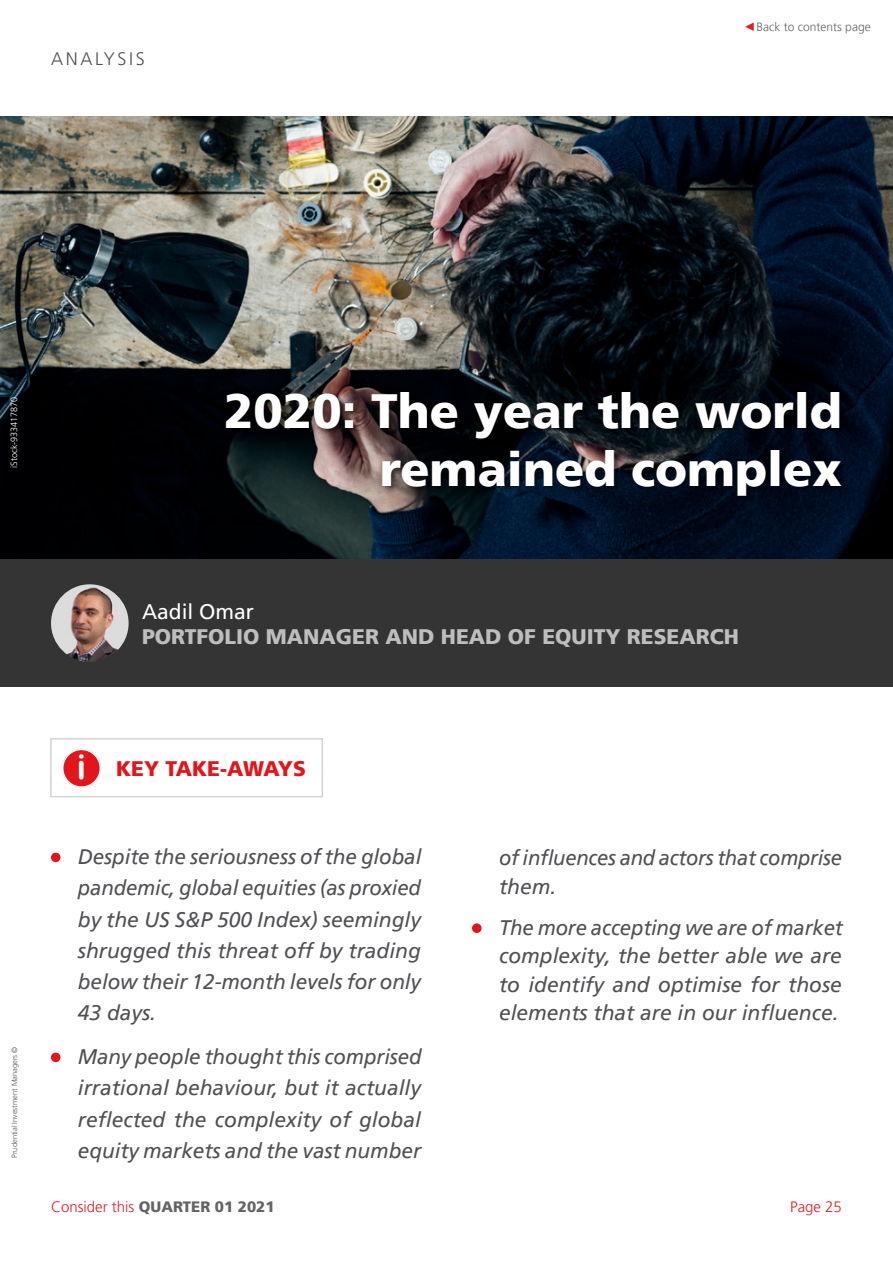
<style>
.page{position:relative;width:893px;height:1263px;background:#fff}
.page>*{position:absolute;margin:0;border:0;box-sizing:border-box;transform-origin:0 0}
.t1{font:900 48px/57.6px "Frutiger LT Pro";color:#fff;text-align:right}
.t2{font:34.35px "Arial Rounded MT Bold";color:#fff}
.t3{font:italic 21px/31.2px "Frutiger LT Pro";color:#505154;text-align:justify}
.t4{font:900 21px "Frutiger LT Pro";color:#bcbec0}
.t5{font:italic 21px/28.5px "Frutiger LT Pro";color:#505154;scale:.96 1}
.t6{font:900 21px "Frutiger LT Pro";color:#e2161a}
.t7{font:21px "Frutiger LT Pro";color:#fff}
.t8{font:300 18px "Frutiger LT Pro";letter-spacing:.15em;color:#505154}
.t9{font:900 15px "Frutiger LT Pro";color:#505154}
.t10{font:300 15px "Frutiger LT Pro";color:#de1f26}
.t11{font:300 15px "Frutiger LT Pro";color:#e2161a}
.t12{font:300 12px "Frutiger LT Pro";color:#636466}
.t13{font:300 9px "Frutiger LT Pro";color:#fff}
.t14{font:300 7.5px "Frutiger LT Pro";color:#505154}
.s1{font-weight:300;color:#e2161a}
</style>
<div class="page">
<svg style="left:745px;top:22px;width:9px;height:9px"></svg>
<img style="left:0;top:117px;width:893px;height:442px">
<div style="left:0;top:559px;width:893px;height:128px;background:#343434"></div>
<img style="left:51px;top:584px;width:78px;height:78px;border-radius:39px">
<div style="left:225px;top:391px;width:623px;height:112px;background:#000;opacity:.55"></div>
<div style="left:62px;top:749px;width:39px;height:38px;background:#fef8f8;border-radius:50%"></div>
<div style="left:63px;top:749px;width:37px;height:38px;background:#e2161a;border-radius:50%"></div>
<div style="left:62px;top:749px;width:39px;height:39px;border:2px solid #fff;border-radius:50%"></div>
<div style="left:50px;top:738px;width:273px;height:59px;border:2px solid #d1d3d4"></div>
<div style="left:51px;top:853px;width:10px;height:9px;background:#e2161a;border-radius:50%"></div>
<div style="left:51px;top:1052px;width:10px;height:10px;background:#e2161a;border-radius:50%"></div>
<div style="left:472px;top:923px;width:10px;height:10px;background:#e2161a;border-radius:50%"></div>
<p class="t8" style="left:51px;top:48px;width:95px">ANALYSIS</p>
<p class="t12" style="left:757px;top:20px;width:116px">Back to contents page</p>
<p class="t13" style="left:9px;top:468px;width:73px;rotate:-90deg">iStock-933417870</p>
<h1 class="t1" style="left:224px;top:382px;width:619px">2020: The year the world remained complex</h1>
<p class="t7" style="left:142px;top:599px;width:114px">Aadil Omar</p>
<p class="t4" style="left:142px;top:624px;width:598px">PORTFOLIO MANAGER AND HEAD OF EQUITY RESEARCH</p>
<p class="t14" style="left:10px;top:1158px;width:113px;rotate:-90deg">Prudential Investment Managers ©</p>
<h2 class="t2" style="left:77px;top:747px;width:11px">i</h2>
<p class="t6" style="left:116px;top:756px;width:191px">KEY TAKE-AWAYS</p>
<p class="t3" style="left:78px;top:841px;width:345px">Despite the seriousness of the global pandemic, global equities (as proxied by the US S&amp;P 500 Index) seemingly shrugged this threat off by trading below their 12-month levels for only 43 days.</p>
<p class="t3" style="left:78px;top:1041px;width:345px">Many people thought this comprised irrational behaviour, but it actually reflected the complexity of global equity markets and the vast number</p>
<p class="t5" style="left:499px;top:844px;width:359px">of influences and actors that comprise them.</p>
<p class="t3" style="left:499px;top:913px;width:345px;line-height:28.5px">The more accepting we are of market complexity, the better able we are to identify and optimise for those elements that are in our influence.</p>
<p class="t9" style="left:51px;top:1198px;width:225px"><span class="s1">Consider this</span> QUARTER 01 2021</p>
<p class="t11" style="left:799px;top:1198px;width:45px">Page 1</p>
<p class="t10" style="left:790px;top:1198px;width:53px">Page 25</p>
</div>
